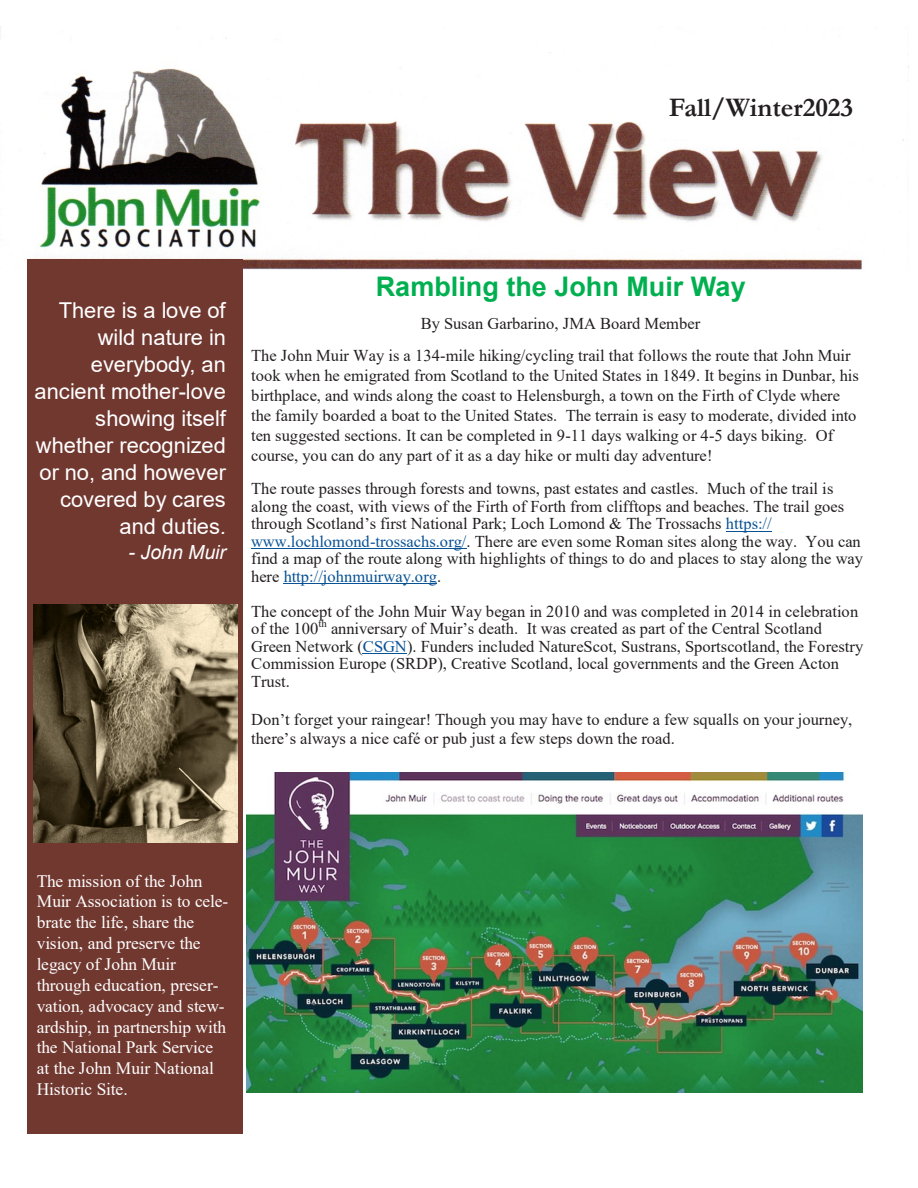
<style>
.page{position:relative;width:918px;height:1188px;background:#fff}
.page>*{position:absolute;margin:0;border:0;box-sizing:border-box;transform-origin:0 0}
.t1{font:700 27px "Arial";color:#00b050}
.t2{font:700 27px "Garamond";color:#231f20}
.t3{font:21.9px/27px "Arial";letter-spacing:-.005em;color:#fff;text-align:right}
.t4{font:italic 19.5px "Arial";color:#fff}
.t5{font:17.4px/20.9px "Times New Roman";color:#fff}
.t6{font:16.5px/17.5px "Times New Roman";letter-spacing:-.005em;color:#231f20}
.s1{font-style:italic}
.s2{color:#085296}
</style>
<div class="page">
<img style="left:0;top:27px;width:909px;height:242px">
<div style="left:27px;top:260px;width:215px;height:874px;background:#713830"></div>
<hr style="left:726px;top:531px;width:46px;height:1px;background:#085296">
<hr style="left:251px;top:548px;width:215px;height:1px;background:#085296">
<hr style="left:284px;top:584px;width:153px;height:1px;background:#085296">
<hr style="left:363px;top:653px;width:44px;height:1px;background:#085296">
<img style="left:33px;top:605px;width:204px;height:237px">
<img style="left:246px;top:773px;width:616px;height:319px">
<div style="left:0;top:40px;width:14px;height:83px;background:#fff"></div>
<p class="t2" style="left:669px;top:89px;width:186px">Fall/Winter2023</p>
<p class="t3" style="left:35px;top:296px;width:193px">There is a love of wild nature in everybody, an ancient mother-love showing itself whether recognized or no, and however covered by cares and duties<span class="s1">.</span></p>
<p class="t4" style="left:129px;top:539px;width:99px">- John Muir</p>
<p class="t1" style="left:376px;top:267px;width:371px">Rambling the John Muir Way</p>
<p class="t6" style="left:251px;top:308px;width:601px;line-height:31.8px;text-indent:170px">By Susan Garbarino, JMA Board Member<br>The John Muir Way is a 134-mile hiking/cycling trail that follows the route that John Muir</p>
<p class="t6" style="left:251px;top:365px;width:609px;line-height:20px">took when he emigrated from Scotland to the United States in 1849. It begins in Dunbar, his birthplace, and winds along the coast to Helensburgh, a town on the Firth of Clyde where the family boarded a boat to the United States. The terrain is easy to moderate, divided into ten suggested sections. It can be completed in 9-11 days walking or 4-5 days biking. Of course, you can do any part of it as a day hike or multi day adventure!</p>
<p class="t6" style="left:251px;top:479px;width:613px">The route passes through forests and towns, past estates and castles. Much of the trail is along the coast, with views of the Firth of Forth from clifftops and beaches. The trail goes through Scotland’s first National Park; Loch Lomond &amp; The Trossachs <span class="s2">https:// www.lochlomond-trossachs.org/</span>. There are even some Roman sites along the way. You can find a map of the route along with highlights of things to do and places to stay along the way here <span class="s2">http://johnmuirway.org</span>.</p>
<p class="t6" style="left:251px;top:602px;width:614px">The concept of the John Muir Way began in 2010 and was completed in 2014 in celebration of the 100<sup>th</sup> anniversary of Muir’s death. It was created as part of the Central Scotland Green Network (<span class="s2">CSGN</span>). Funders included NatureScot, Sustrans, Sportscotland, the Forestry Commission Europe (SRDP), Creative Scotland, local governments and the Green Acton Trust.</p>
<p class="t6" style="left:251px;top:709px;width:603px;line-height:18.9px">Don’t forget your raingear! Though you may have to endure a few squalls on your journey, there’s always a nice café or pub just a few steps down the road.</p>
<p class="t5" style="left:37px;top:870px;width:193px">The mission of the John<br>Muir Association is to cele&shy;brate the life, share the vision, and preserve the legacy of John Muir through education, preser&shy;vation, advocacy and stew&shy;ardship, in partnership with the National Park Service at the John Muir National<br>Historic Site.</p>
</div>
